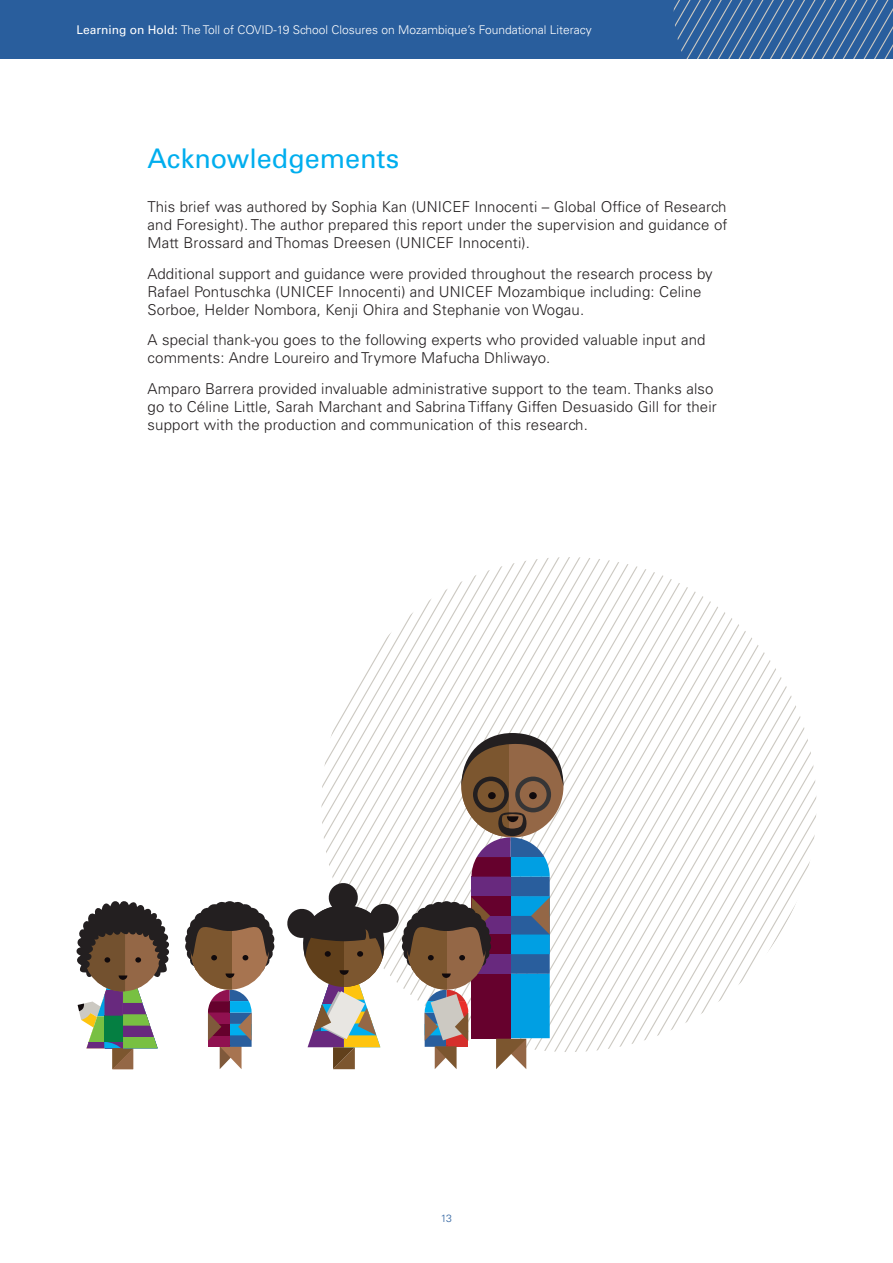
<style>
.page{position:relative;width:893px;height:1263px;background:#fff}
.page>*{position:absolute;margin:0;border:0;box-sizing:border-box;transform-origin:0 0}
.Tit-1{font:27px "Univers LT Std";color:#00aeee}
.Body_text{font:300 15px/18px "Univers LT Std";letter-spacing:.01em;color:#231f20}
.t1{font:300 12px "Univers LT Std";color:#fff}
.t2{font:300 10.5px "Univers LT Std";color:#295e9d}
.s1{font-weight:400}
</style>
<div class="page">
<div style="left:0;top:0;width:893px;height:60px;background:#295e9d"></div>
<svg style="left:674px;top:0;width:219px;height:59px"></svg>
<div style="left:0;top:59px;width:893px;height:143px;background:#fff"></div>
<svg style="left:368px;top:557px;width:250px;height:495px"></svg>
<svg style="left:618px;top:562px;width:198px;height:485px"></svg>
<svg style="left:77px;top:901px;width:92px;height:168px"></svg>
<svg style="left:185px;top:733px;width:378px;height:336px"></svg>
<p class="t1" style="left:77px;top:23px;width:517px"><span class="s1">Learning on Hold:</span> The Toll of COVID-19 School Closures on Mozambique’s Foundational Literacy</p>
<h1 class="Tit-1" style="left:148px;top:143px;width:253px">Acknowledgements</h1>
<p class="Body_text" style="left:148px;top:198px;width:581px;text-align:justify">This brief was authored by Sophia Kan (UNICEF Innocenti – Global Office of Research and Foresight). The author prepared this report under the supervision and guidance of Matt Brossard and Thomas Dreesen (UNICEF Innocenti).</p>
<p class="Body_text" style="left:148px;top:264px;width:567px">Additional support and guidance were provided throughout the research process by<br>Rafael Pontuschka (UNICEF Innocenti) and UNICEF Mozambique including: Celine<br>Sorboe, Helder Nombora, Kenji Ohira and Stephanie von Wogau.</p>
<p class="Body_text" style="left:148px;top:331px;width:559px">A special thank-you goes to the following experts who provided valuable input and comments: Andre Loureiro and Trymore Mafucha Dhliwayo.</p>
<p class="Body_text" style="left:148px;top:380px;width:571px">Amparo Barrera provided invaluable administrative support to the team. Thanks also go to Céline Little, Sarah Marchant and Sabrina Tiffany Giffen Desuasido Gill for their support with the production and communication of this research.</p>
<p class="t2" style="left:441px;top:1211px;width:13px">13</p>
</div>
